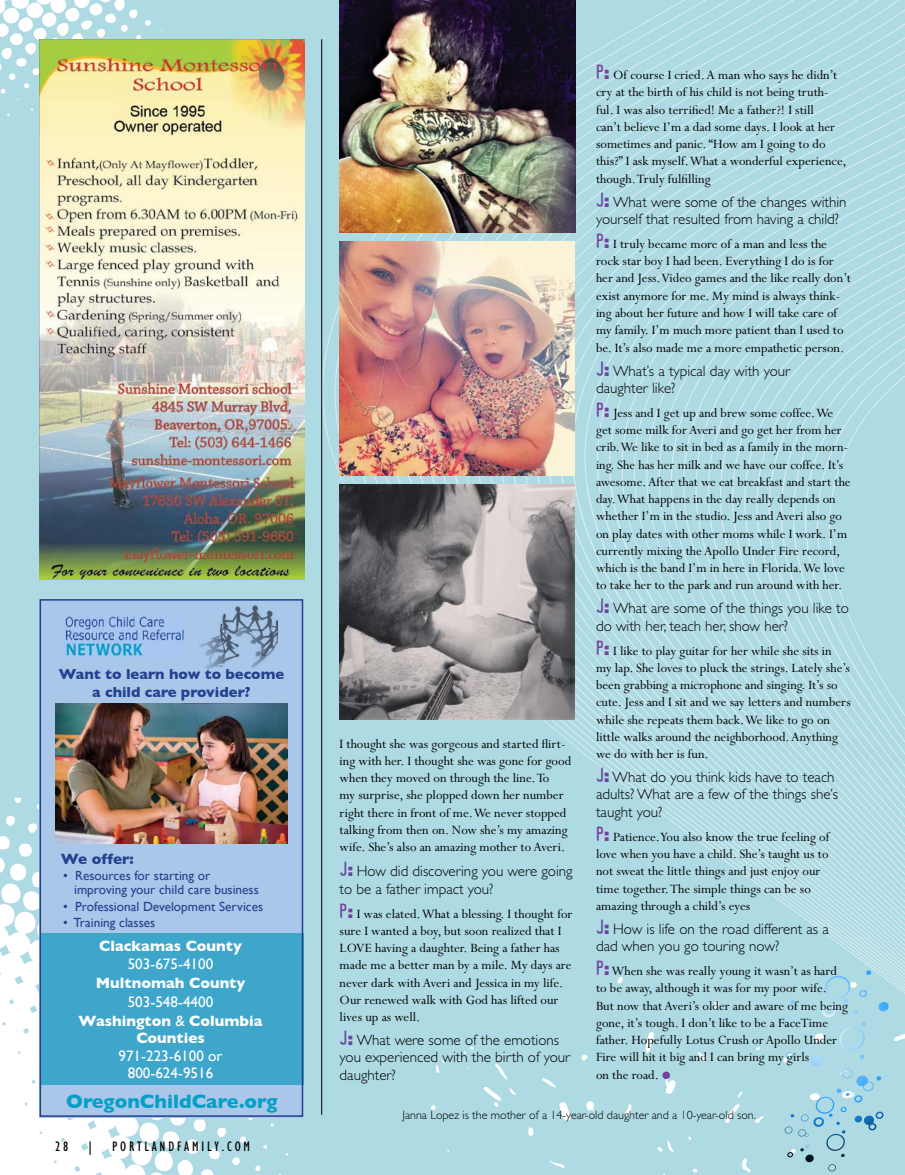
<style>
.page{position:relative;width:905px;height:1175px;background:#fff}
.page>*{position:absolute;margin:0;border:0;box-sizing:border-box;transform-origin:0 0}
.t1{font:700 19.65px "Gill Sans";color:#059fc7}
.t2{font:700 15.15px/19.5px "Gill Sans";color:#fff;text-align:center}
.t3{font:15.15px/16.6px "Gill Sans";color:#fff;text-align:center}
.t4{font:700 15.15px "Gill Sans";color:#25408f}
.t5{font:300 15px/17.2px "Gill Sans";color:#000}
.t6{font:700 14.7px/17.7px "Gill Sans";color:#25408f;text-align:center}
.t7{font:14.25px/17.2px "Perpetua";color:#000}
.t8{font:condensed 14.25px "Gill Sans";letter-spacing:.2em;color:#000}
.t9{font:13.2px/13.6px "Gill Sans";color:#25408f}
.t10{font:300 12px "Gill Sans";color:#000}
.s1{font-weight:400}
.s2{font-family:"License Plate";font-weight:400;font-size:18px;color:#64499d}
.s3{font-family:"Arial";font-weight:900;font-size:18px;color:#64499d}
.s4{font-family:"License Plate";font-size:18px;color:#754199}
.s5{font-family:"Arial";font-weight:900;font-size:18px;color:#754199}
</style>
<div class="page">
<div style="left:0;top:0;width:904px;height:1174px;background:#aedae4"></div>
<svg style="left:0;top:797px;width:295px;height:377px;fill:#fff"></svg>
<svg style="left:600px;top:41px;width:13px;height:736px"></svg>
<svg style="left:613px;top:33px;width:12px;height:951px"></svg>
<svg style="left:625px;top:27px;width:12px;height:1089px"></svg>
<svg style="left:637px;top:20px;width:12px;height:1033px"></svg>
<svg style="left:649px;top:13px;width:11px;height:1138px"></svg>
<svg style="left:660px;top:0;width:239px;height:1174px"></svg>
<svg style="left:672px;top:4px;width:232px;height:1170px"></svg>
<svg style="left:685px;top:18px;width:219px;height:1156px"></svg>
<svg style="left:698px;top:32px;width:206px;height:1142px"></svg>
<svg style="left:710px;top:46px;width:194px;height:1128px"></svg>
<svg style="left:722px;top:60px;width:182px;height:1114px"></svg>
<svg style="left:734px;top:73px;width:170px;height:1101px"></svg>
<svg style="left:747px;top:87px;width:157px;height:1087px"></svg>
<svg style="left:759px;top:100px;width:145px;height:1074px"></svg>
<svg style="left:771px;top:113px;width:133px;height:1061px"></svg>
<svg style="left:783px;top:126px;width:121px;height:1048px"></svg>
<svg style="left:827px;top:138px;width:77px;height:1036px"></svg>
<svg style="left:0;top:0;width:163px;height:187px"></svg>
<img style="left:339px;top:0;width:236px;height:233px">
<img style="left:40px;top:39px;width:264px;height:540px">
<div style="left:40px;top:599px;width:263px;height:518px;background:#a8c7e9"></div>
<div style="left:41px;top:933px;width:262px;height:152px;background:#3fa6cb"></div>
<img style="left:55px;top:703px;width:232px;height:140px">
<img style="left:63px;top:615px;width:122px;height:43px">
<img style="left:200px;top:605px;width:77px;height:63px">
<div style="left:40px;top:599px;width:263px;height:517px;border:2px solid #25408f"></div>
<img style="left:339px;top:484px;width:235px;height:236px">
<img style="left:339px;top:241px;width:235px;height:235px">
<div style="left:662px;top:1071px;width:8px;height:8px;background:#754199;border-radius:50%"></div>
<hr style="left:321px;top:39px;width:1px;height:1075px;background:#000">
<svg style="left:790px;top:970px;width:99px;height:47px"></svg>
<p class="t6" style="left:59px;top:665px;width:227px">Want to learn how to become a child care provider?</p>
<p class="t4" style="left:61px;top:850px;width:74px">We offer:</p>
<p class="t9" style="left:74px;top:869px;width:186px;text-indent:-11px">• Resources for starting or improving your child care business</p>
<p class="t9" style="left:63px;top:899px;width:202px">• Professional Development Services</p>
<p class="t9" style="left:63px;top:916px;width:94px">• Training classes</p>
<p class="t2" style="left:99px;top:935px;width:144px">Clackamas County</p>
<p class="t3" style="left:128px;top:955px;width:87px">503-675-4100</p>
<p class="t2" style="left:96px;top:973px;width:151px">Multnomah County</p>
<p class="t2" style="left:79px;top:991px;width:185px"><span class="s1">503-548-4400<br></span>Washington <span class="s1">&amp;</span> Columbia</p>
<p class="t2" style="left:136px;top:1028px;width:70px">Counties</p>
<p class="t3" style="left:118px;top:1047px;width:106px">971-223-6100 or<br>800-624-9516</p>
<h1 class="t1" style="left:66px;top:1089px;width:213px">OregonChildCare.org</h1>
<p class="t8" style="left:55px;top:1138px;width:15px">28</p>
<p class="t8" style="left:87px;top:1138px;width:9px">|</p>
<p class="t8" style="left:112px;top:1138px;width:139px">PORTLANDFAMILY.COM</p>
<p class="t7" style="left:339px;top:735px;width:233px">I thought she was gorgeous and started flirt&shy;ing with her. I thought she was gone for good when they moved on through the line. To<br>my surprise, she plopped down her number right there in front of me. We never stopped talking from then on. Now she’s my amazing wife. She’s also an amazing mother to Averi.</p>
<p class="t5" style="left:339px;top:862px;width:234px"><span class="s2">J</span><span class="s3">:</span> How did discovering you were going to be a father impact you?</p>
<p class="t7" style="left:339px;top:905px;width:234px"><span class="s4">P</span><span class="s5">:</span> I was elated. What a blessing. I thought for sure I wanted a boy, but soon realized that I LOVE having a daughter. Being a father has made me a better man by a mile. My days are never dark with Averi and Jessica in my life.<br>Our renewed walk with God has lifted our lives up as well.</p>
<p class="t5" style="left:339px;top:1031px;width:232px"><span class="s2">J</span><span class="s3">:</span> What were some of the emotions you experienced with the birth of your daughter?</p>
<p class="t7" style="left:596px;top:67px;width:252px"><span class="s4">P</span><span class="s5">:</span> Of course I cried. A man who says he didn’t cry at the birth of his child is not being truth&shy;ful. I was also terrified! Me a father?! I still<br>can’t believe I’m a dad some days. I look at her sometimes and panic. “How am I going to do this?” I ask myself. What a wonderful experience, though. Truly fulfilling</p>
<p class="t5" style="left:596px;top:193px;width:252px"><span class="s2">J</span><span class="s3">:</span> What were some of the changes within yourself that resulted from having a child?</p>
<p class="t7" style="left:596px;top:236px;width:256px"><span class="s4">P</span><span class="s5">:</span> I truly became more of a man and less the rock star boy I had been. Everything I do is for her and Jess. Video games and the like really don’t exist anymore for me. My mind is always think&shy;ing about her future and how I will take care of my family. I’m much more patient than I used to be. It’s also made me a more empathetic person.</p>
<p class="t5" style="left:596px;top:362px;width:196px"><span class="s2">J</span><span class="s3">:</span> What’s a typical day with your daughter like?</p>
<p class="t7" style="left:596px;top:404px;width:256px"><span class="s4">P</span><span class="s5">:</span> Jess and I get up and brew some coffee. We get some milk for Averi and go get her from her crib. We like to sit in bed as a family in the morn&shy;ing. She has her milk and we have our coffee. It’s awesome. After that we eat breakfast and start the day. What happens in the day really depends on whether I’m in the studio. Jess and Averi also go on play dates with other moms while I work. I’m currently mixing the Apollo Under Fire record, which is the band I’m in here in Florida. We love to take her to the park and run around with her.</p>
<p class="t5" style="left:596px;top:599px;width:254px"><span class="s2">J</span><span class="s3">:</span> What are some of the things you like to do with her, teach her, show her?</p>
<p class="t7" style="left:596px;top:642px;width:256px"><span class="s4">P</span><span class="s5">:</span> I like to play guitar for her while she sits in my lap. She loves to pluck the strings. Lately she’s been grabbing a microphone and singing. It’s so cute. Jess and I sit and we say letters and numbers while she repeats them back. We like to go on little walks around the neighborhood. Anything we do with her is fun.</p>
<p class="t5" style="left:596px;top:768px;width:243px"><span class="s2">J</span><span class="s3">:</span> What do you think kids have to teach adults? What are a few of the things she’s taught you?</p>
<p class="t7" style="left:596px;top:828px;width:235px"><span class="s4">P</span><span class="s5">:</span> Patience. You also know the true feeling of love when you have a child. She’s taught us to not sweat the little things and just enjoy our time together. The simple things can be so amazing through a child’s eyes</p>
<p class="t5" style="left:596px;top:920px;width:234px"><span class="s2">J</span><span class="s3">:</span> How is life on the road different as a dad when you go touring now?</p>
<p class="t7" style="left:596px;top:962px;width:253px"><span class="s4">P</span><span class="s5">:</span> When she was really young it wasn’t as hard to be away, although it was for my poor wife.<br>But now that Averi’s older and aware of me being gone, it’s tough. I don’t like to be a FaceTime father. Hopefully Lotus Crush or Apollo Under Fire will hit it big and I can bring my girls<br>on the road.</p>
<p class="t10" style="left:402px;top:1108px;width:355px">Janna Lopez is the mother of a 14-year-old daughter and a 10-year-old son.</p>
</div>
